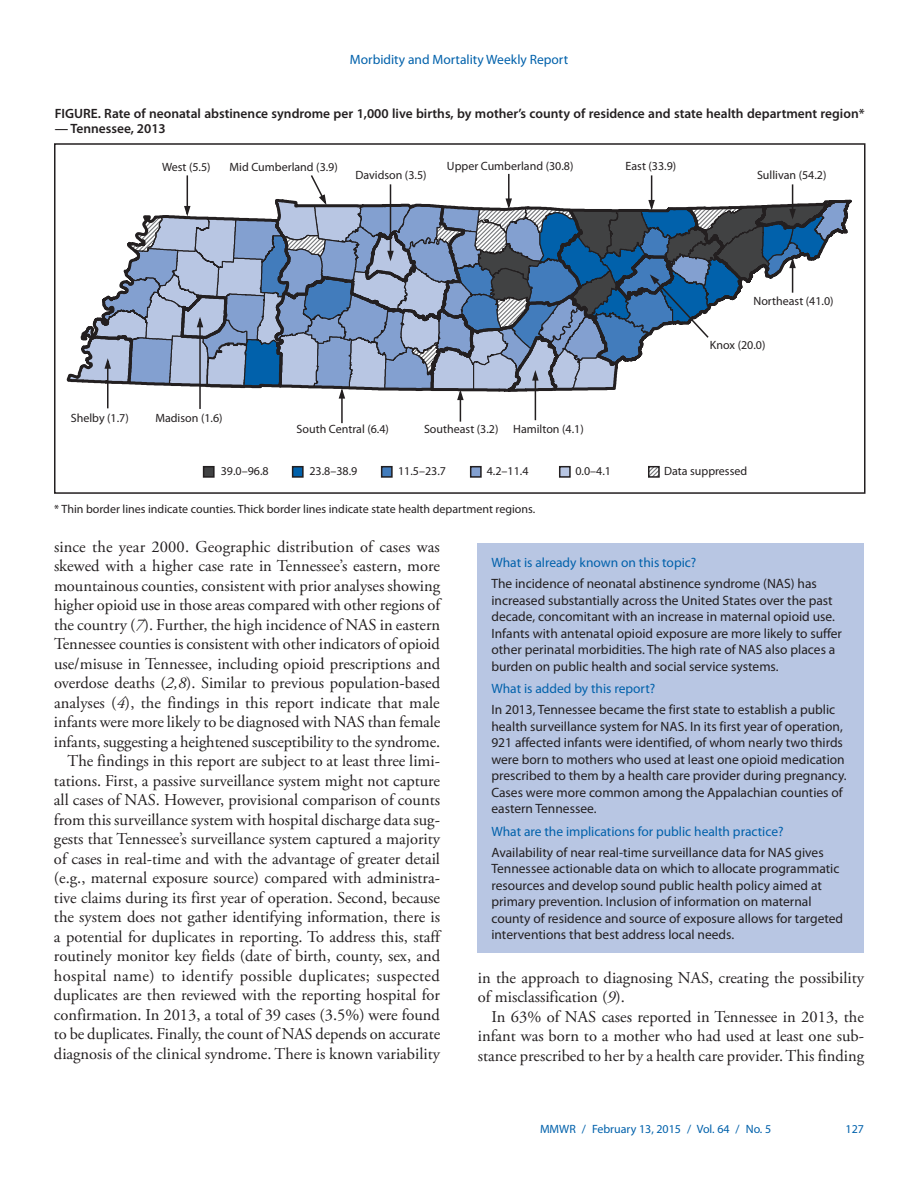
<style>
.page{position:relative;width:918px;height:1188px;background:#fff}
.page>*{position:absolute;margin:0;border:0;box-sizing:border-box;transform-origin:0 0}
.Paragraph{font:16.5px/19.5px "Adobe Garamond Pro";color:#231f20;text-align:justify}
.Summary_Box_Text{font:13.5px/16.5px "Myriad Pro";color:#231f20}
.Summary_Box_Heading{font:13.5px "Myriad Pro";color:#0161ab}
.Figure_Title{font:600 13.5px "Myriad Pro";color:#231f20}
.Figure_Footnote{font:12px "Myriad Pro";color:#231f20}
.t1{font:12px "Myriad Pro";color:#0161ab}
.s1{font-style:italic}
</style>
<div class="page">
<div style="left:478px;top:544px;width:386px;height:409px;background:#b8c6e3"></div>
<div style="left:204px;top:467px;width:10px;height:10px;background:#414243"></div>
<div style="left:203px;top:466px;width:12px;height:12px;border:2px solid #231f20"></div>
<div style="left:293px;top:467px;width:10px;height:10px;background:#0161ab"></div>
<div style="left:292px;top:466px;width:12px;height:12px;border:2px solid #231f20"></div>
<div style="left:382px;top:467px;width:10px;height:10px;background:#427cbc"></div>
<div style="left:381px;top:466px;width:12px;height:12px;border:2px solid #231f20"></div>
<div style="left:471px;top:467px;width:10px;height:10px;background:#83a0d0"></div>
<div style="left:470px;top:466px;width:12px;height:12px;border:2px solid #231f20"></div>
<div style="left:560px;top:467px;width:10px;height:10px;background:#b8c6e3"></div>
<div style="left:559px;top:466px;width:12px;height:12px;border:2px solid #231f20"></div>
<svg style="left:651px;top:469px;width:6px;height:6px"></svg>
<div style="left:648px;top:466px;width:12px;height:12px;border:2px solid #231f20"></div>
<hr style="left:341px;top:397px;width:2px;height:25px;background:#231f20">
<svg style="left:66px;top:174px;width:786px;height:247px"></svg>
<div style="left:54px;top:143px;width:812px;height:351px;border:2px solid #231f20"></div>
<p class="Summary_Box_Heading" style="left:350px;top:51px;width:220px">Morbidity and Mortality Weekly Report</p>
<p class="Figure_Title" style="left:55px;top:105px;width:811px">FIGURE. Rate of neonatal abstinence syndrome per 1,000 live births, by mother’s county of residence and state health department region*</p>
<p class="Figure_Title" style="left:55px;top:120px;width:113px">— Tennessee, 2013</p>
<p class="Figure_Footnote" style="left:162px;top:160px;width:50px">West (5.5)</p>
<p class="Figure_Footnote" style="left:230px;top:160px;width:110px">Mid Cumberland (3.9)</p>
<p class="Figure_Footnote" style="left:355px;top:167px;width:73px">Davidson (3.5)</p>
<p class="Figure_Footnote" style="left:447px;top:158px;width:128px">Upper Cumberland (30.8)</p>
<p class="Figure_Footnote" style="left:626px;top:158px;width:52px">East (33.9)</p>
<p class="Figure_Footnote" style="left:757px;top:167px;width:71px">Sullivan (54.2)</p>
<p class="Figure_Footnote" style="left:71px;top:411px;width:59px">Shelby (1.7)</p>
<p class="Figure_Footnote" style="left:155px;top:411px;width:69px">Madison (1.6)</p>
<p class="Figure_Footnote" style="left:297px;top:422px;width:94px">South Central (6.4)</p>
<p class="Figure_Footnote" style="left:424px;top:422px;width:76px">Southeast (3.2)</p>
<p class="Figure_Footnote" style="left:513px;top:422px;width:72px">Hamilton (4.1)</p>
<p class="Figure_Footnote" style="left:754px;top:294px;width:82px">Northeast (41.0)</p>
<p class="Figure_Footnote" style="left:710px;top:337px;width:57px">Knox (20.0)</p>
<p class="Figure_Footnote" style="left:221px;top:464px;width:49px">39.0–96.8</p>
<p class="Figure_Footnote" style="left:309px;top:464px;width:49px">23.8–38.9</p>
<p class="Figure_Footnote" style="left:398px;top:464px;width:49px">11.5–23.7</p>
<p class="Figure_Footnote" style="left:487px;top:464px;width:43px">4.2–11.4</p>
<p class="Figure_Footnote" style="left:575px;top:464px;width:37px">0.0–4.1</p>
<p class="Figure_Footnote" style="left:664px;top:464px;width:85px">Data suppressed</p>
<p class="Figure_Footnote" style="left:54px;top:501px;width:483px">* Thin border lines indicate counties. Thick border lines indicate state health department regions.</p>
<p class="Paragraph" style="left:54px;top:537px;width:388px">since the year 2000. Geographic distribution of cases was skewed with a higher case rate in Tennessee’s eastern, more mountainous counties, consistent with prior analyses showing higher opioid use in those areas compared with other regions of the country (<span class="s1">7</span>). Further, the high incidence of NAS in eastern Tennessee counties is consistent with other indicators of opioid use/misuse in Tennessee, including opioid prescriptions and overdose deaths (<span class="s1">2,8</span>). Similar to previous population-based analyses (<span class="s1">4</span>), the findings in this report indicate that male infants were more likely to be diagnosed with NAS than female infants, suggesting a heightened susceptibility to the syndrome.</p>
<p class="Paragraph" style="left:54px;top:752px;width:388px;text-indent:13px">The findings in this report are subject to at least three limi&shy;tations. First, a passive surveillance system might not capture all cases of NAS. However, provisional comparison of counts from this surveillance system with hospital discharge data sug&shy;gests that Tennessee’s surveillance system captured a majority of cases in real-time and with the advantage of greater detail (e.g., maternal exposure source) compared with administra&shy;tive claims during its first year of operation. Second, because the system does not gather identifying information, there is a potential for duplicates in reporting. To address this, staff routinely monitor key fields (date of birth, county, sex, and hospital name) to identify possible duplicates; suspected duplicates are then reviewed with the reporting hospital for confirmation. In 2013, a total of 39 cases (3.5%) were found to be duplicates. Finally, the count of NAS depends on accurate diagnosis of the clinical syndrome. There is known variability</p>
<p class="Summary_Box_Heading" style="left:491px;top:554px;width:206px">What is already known on this topic?</p>
<p class="Summary_Box_Text" style="left:491px;top:575px;width:352px">The incidence of neonatal abstinence syndrome (NAS) has increased substantially across the United States over the past decade, concomitant with an increase in maternal opioid use.<br>Infants with antenatal opioid exposure are more likely to suffer other perinatal morbidities. The high rate of NAS also places a burden on public health and social service systems.</p>
<p class="Summary_Box_Heading" style="left:491px;top:680px;width:165px">What is added by this report?</p>
<p class="Summary_Box_Text" style="left:491px;top:701px;width:357px">In 2013, Tennessee became the first state to establish a public health surveillance system for NAS. In its first year of operation, 921 affected infants were identified, of whom nearly two thirds were born to mothers who used at least one opioid medication prescribed to them by a health care provider during pregnancy.<br>Cases were more common among the Appalachian counties of eastern Tennessee.</p>
<p class="Summary_Box_Heading" style="left:491px;top:823px;width:294px">What are the implications for public health practice?</p>
<p class="Summary_Box_Text" style="left:491px;top:844px;width:353px">Availability of near real-time surveillance data for NAS gives Tennessee actionable data on which to allocate programmatic resources and develop sound public health policy aimed at primary prevention. Inclusion of information on maternal county of residence and source of exposure allows for targeted interventions that best address local needs.</p>
<p class="Paragraph" style="left:478px;top:968px;width:388px">in the approach to diagnosing NAS, creating the possibility of misclassification (<span class="s1">9</span>).</p>
<p class="Paragraph" style="left:478px;top:1007px;width:388px;text-indent:13px">In 63% of NAS cases reported in Tennessee in 2013, the infant was born to a mother who had used at least one sub&shy;stance prescribed to her by a health care provider. This finding</p>
<p class="t1" style="left:540px;top:1121px;width:233px">MMWR / February 13, 2015 / Vol. 64 / No. 5</p>
<p class="t1" style="left:846px;top:1121px;width:20px">127</p>
</div>
